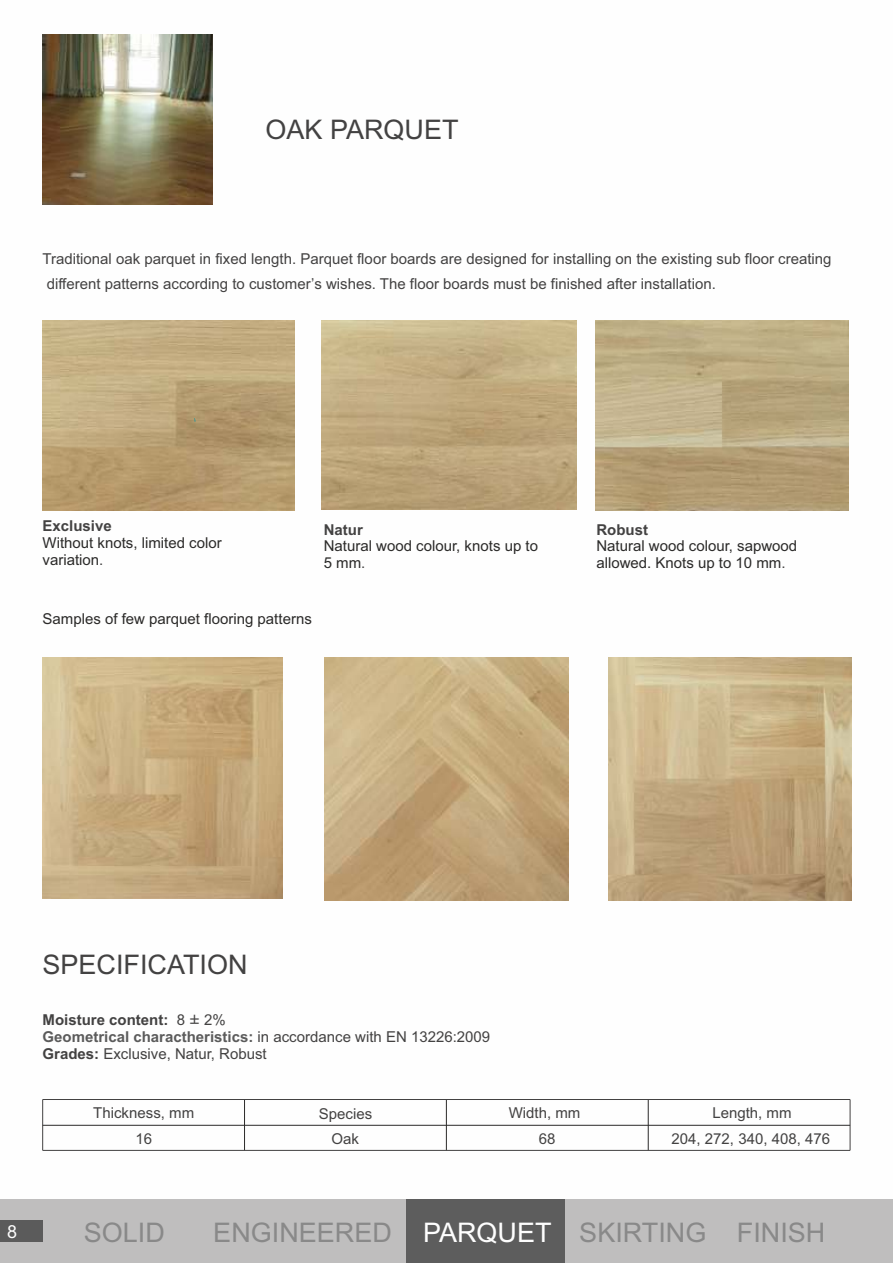
<style>
.page{position:relative;width:893px;height:1263px;background:#fff}
.page>*{position:absolute;margin:0;border:0;box-sizing:border-box;transform-origin:0 0}
.t1{font:27px "Arial";color:#898989}
.t2{font:27px "Arial";color:#434242}
.t3{font:18px "Arial";color:#fefefe}
.t4{font:15px/16.8px "Arial";color:#434242}
.t5{font:15px/16.8px "Arial";color:#2b2a29}
.t6{font:700 15px "Arial";color:#434242}
.s1{color:#434242}
.s2{font-weight:700}
.s3{font-family:"Tahoma"}
.s4{font-weight:700;color:#5b5b5b}
.s5{color:#fefefe}
</style>
<div class="page">
<div style="left:0;top:1199px;width:893px;height:64px;background:#bfbebe"></div>
<img style="left:43px;top:658px;width:150px;height:240px">
<img style="left:325px;top:658px;width:243px;height:243px">
<img style="left:608px;top:658px;width:243px;height:243px">
<img style="left:43px;top:321px;width:252px;height:189px">
<img style="left:322px;top:321px;width:255px;height:188px">
<img style="left:596px;top:321px;width:253px;height:189px">
<svg style="left:193px;top:417px;width:98px;height:482px"></svg>
<div style="left:0;top:1220px;width:43px;height:22px;background:#5b5b5b"></div>
<hr style="left:42px;top:1099px;width:1px;height:51px;background:#434242">
<hr style="left:244px;top:1099px;width:1px;height:51px;background:#2b2a29">
<hr style="left:446px;top:1099px;width:1px;height:51px;background:#2b2a29">
<hr style="left:648px;top:1099px;width:1px;height:51px;background:#2b2a29">
<hr style="left:850px;top:1099px;width:1px;height:51px;background:#434242">
<hr style="left:43px;top:1150px;width:807px;height:1px;background:#434242">
<hr style="left:43px;top:1125px;width:807px;height:1px;background:#2b2a29">
<hr style="left:43px;top:1099px;width:807px;height:1px;background:#434242">
<img style="left:43px;top:35px;width:170px;height:170px">
<div style="left:406px;top:1199px;width:158px;height:64px;background:#5b5b5b"></div>
<h1 class="t2" style="left:266px;top:120px;width:195px">OAK PARQUET</h1>
<p class="t4" style="left:43px;top:248px;width:790px;line-height:25.2px">Traditional oak parquet in fixed length. Parquet floor boards are designed for installing on the existing sub floor creating different patterns according to customer’s wishes. The floor boards must be finished after installation.</p>
<p class="t6" style="left:43px;top:520px;width:71px">Exclusive</p>
<p class="t5" style="left:43px;top:535px;width:181px">Without knots, limited color variation<span class="s1">.</span></p>
<p class="t6" style="left:324px;top:524px;width:41px">Natur</p>
<p class="t5" style="left:324px;top:539px;width:216px">Natural wood colour, knots up to<br>5 mm<span class="s1">.</span></p>
<p class="t5" style="left:43px;top:612px;width:271px">Samples of few parquet flooring patterns</p>
<p class="t6" style="left:596px;top:524px;width:53px">Robust</p>
<p class="t5" style="left:596px;top:539px;width:202px">Natural wood colour, sapwood allowed. Knots up to 10 mm<span class="s1">.</span></p>
<h1 class="t2" style="left:43px;top:955px;width:207px">SPECIFICATION</h1>
<p class="t4" style="left:43px;top:1013px;width:449px"><span class="s2">Moisture content:</span> 8 <span class="s3">±</span> 2%<br><span class="s4">Geometrical charactheristics:</span> in accordance with EN 13226:2009<br><span class="s2">Grades:</span> Exclusive, Natur, Robust</p>
<p class="t4" style="left:93px;top:1106px;width:102px">Thickness, mm</p>
<p class="t4" style="left:319px;top:1106px;width:55px">Species</p>
<p class="t4" style="left:509px;top:1106px;width:73px">Width, mm</p>
<p class="t4" style="left:712px;top:1106px;width:81px">Length, mm</p>
<p class="t4" style="left:136px;top:1132px;width:18px">16</p>
<p class="t4" style="left:332px;top:1132px;width:29px">Oak</p>
<p class="t4" style="left:539px;top:1132px;width:18px">68</p>
<p class="t4" style="left:672px;top:1132px;width:160px">204, 272, 340, 408, 476</p>
<p class="t3" style="left:7px;top:1224px;width:12px">8</p>
<h1 class="t1" style="left:84px;top:1222px;width:83px">SOLID</h1>
<h1 class="t1" style="left:213px;top:1222px;width:613px">ENGINEERED <span class="s5">PARQUET</span> SKIRTING FINISH</h1>
</div>
